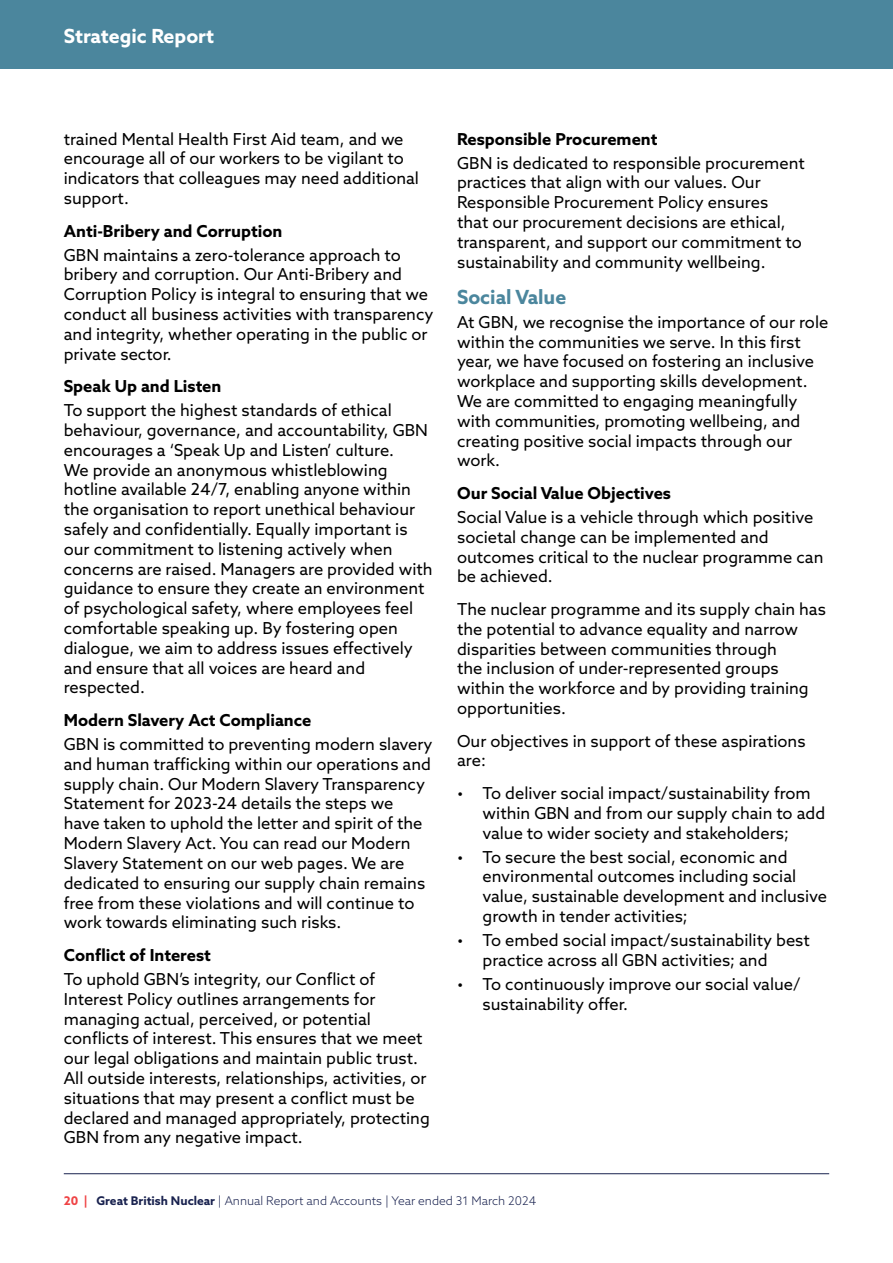
<style>
.page{position:relative;width:893px;height:1263px;background:#fff}
.page>*{position:absolute;margin:0;border:0;box-sizing:border-box;transform-origin:0 0}
.t1{font:700 19.5px "Azo Sans";color:#fff}
.t2{font:700 19.5px "Azo Sans";color:#4b869d}
.t3{font:16.5px/19.8px "Azo Sans";color:#000}
.t4{font:700 16.5px "Azo Sans";color:#000}
.t5{font:300 12px "Azo Sans";color:#19224f}
.s1{font-weight:700;color:#ef4345}
.s2{font-weight:700}
</style>
<div class="page">
<hr style="left:64px;top:1173px;width:765px;height:1px;background:#19224f">
<div style="left:0;top:0;width:893px;height:68px;background:#4b869d"></div>
<p class="t1" style="left:64px;top:23px;width:152px">Strategic Report</p>
<p class="t3" style="left:64px;top:129px;width:357px">trained Mental Health First Aid team, and we encourage all of our workers to be vigilant to indicators that colleagues may need additional support.</p>
<p class="t4" style="left:64px;top:220px;width:220px">Anti-Bribery and Corruption</p>
<p class="t3" style="left:64px;top:245px;width:371px">GBN maintains a zero-tolerance approach to bribery and corruption. Our Anti-Bribery and Corruption Policy is integral to ensuring that we conduct all business activities with transparency and integrity, whether operating in the public or private sector.</p>
<p class="t4" style="left:64px;top:375px;width:159px">Speak Up and Listen</p>
<p class="t3" style="left:64px;top:400px;width:370px">To support the highest standards of ethical behaviour, governance, and accountability, GBN encourages a ‘Speak Up and Listen’ culture.<br>We provide an anonymous whistleblowing hotline available 24/7, enabling anyone within the organisation to report unethical behaviour safely and confidentially. Equally important is our commitment to listening actively when concerns are raised. Managers are provided with guidance to ensure they create an environment of psychological safety, where employees feel comfortable speaking up. By fostering open dialogue, we aim to address issues effectively and ensure that all voices are heard and respected.</p>
<p class="t4" style="left:64px;top:709px;width:249px">Modern Slavery Act Compliance</p>
<p class="t3" style="left:64px;top:734px;width:370px">GBN is committed to preventing modern slavery and human trafficking within our operations and supply chain. Our Modern Slavery Transparency Statement for 2023-24 details the steps we have taken to uphold the letter and spirit of the Modern Slavery Act. You can read our Modern Slavery Statement on our web pages. We are dedicated to ensuring our supply chain remains free from these violations and will continue to work towards eliminating such risks.</p>
<p class="t4" style="left:64px;top:944px;width:149px">Conflict of Interest</p>
<p class="t3" style="left:64px;top:969px;width:368px">To uphold GBN’s integrity, our Conflict of Interest Policy outlines arrangements for managing actual, perceived, or potential conflicts of interest. This ensures that we meet our legal obligations and maintain public trust.<br>All outside interests, relationships, activities, or situations that may present a conflict must be declared and managed appropriately, protecting GBN from any negative impact.</p>
<p class="t4" style="left:457px;top:128px;width:202px">Responsible Procurement</p>
<p class="t3" style="left:457px;top:153px;width:349px">GBN is dedicated to responsible procurement practices that align with our values. Our Responsible Procurement Policy ensures<br>that our procurement decisions are ethical, transparent, and support our commitment to sustainability and community wellbeing.</p>
<p class="t2" style="left:457px;top:284px;width:111px">Social Value</p>
<p class="t3" style="left:457px;top:312px;width:373px">At GBN, we recognise the importance of our role within the communities we serve. In this first year, we have focused on fostering an inclusive workplace and supporting skills development.<br>We are committed to engaging meaningfully with communities, promoting wellbeing, and creating positive social impacts through our work.</p>
<p class="t4" style="left:457px;top:482px;width:215px">Our Social Value Objectives</p>
<p class="t3" style="left:457px;top:507px;width:368px">Social Value is a vehicle through which positive societal change can be implemented and outcomes critical to the nuclear programme can be achieved.</p>
<p class="t3" style="left:457px;top:599px;width:370px">The nuclear programme and its supply chain has the potential to advance equality and narrow disparities between communities through<br>the inclusion of under-represented groups within the workforce and by providing training opportunities.</p>
<p class="t3" style="left:457px;top:731px;width:350px">Our objectives in support of these aspirations are:</p>
<p class="t3" style="left:483px;top:783px;width:344px;text-indent:-26px">• To deliver social impact/sustainability from within GBN and from our supply chain to add value to wider society and stakeholders;</p>
<p class="t3" style="left:483px;top:847px;width:346px;text-indent:-26px">• To secure the best social, economic and environmental outcomes including social value, sustainable development and inclusive growth in tender activities;</p>
<p class="t3" style="left:483px;top:930px;width:329px;text-indent:-26px">• To embed social impact/sustainability best practice across all GBN activities; and</p>
<p class="t3" style="left:483px;top:974px;width:319px;text-indent:-26px">• To continuously improve our social value/ sustainability offer.</p>
<p class="t5" style="left:64px;top:1193px;width:474px"><span class="s1">20 |</span> <span class="s2">Great British Nuclear</span> | Annual Report and Accounts | Year ended 31 March 2024</p>
</div>
